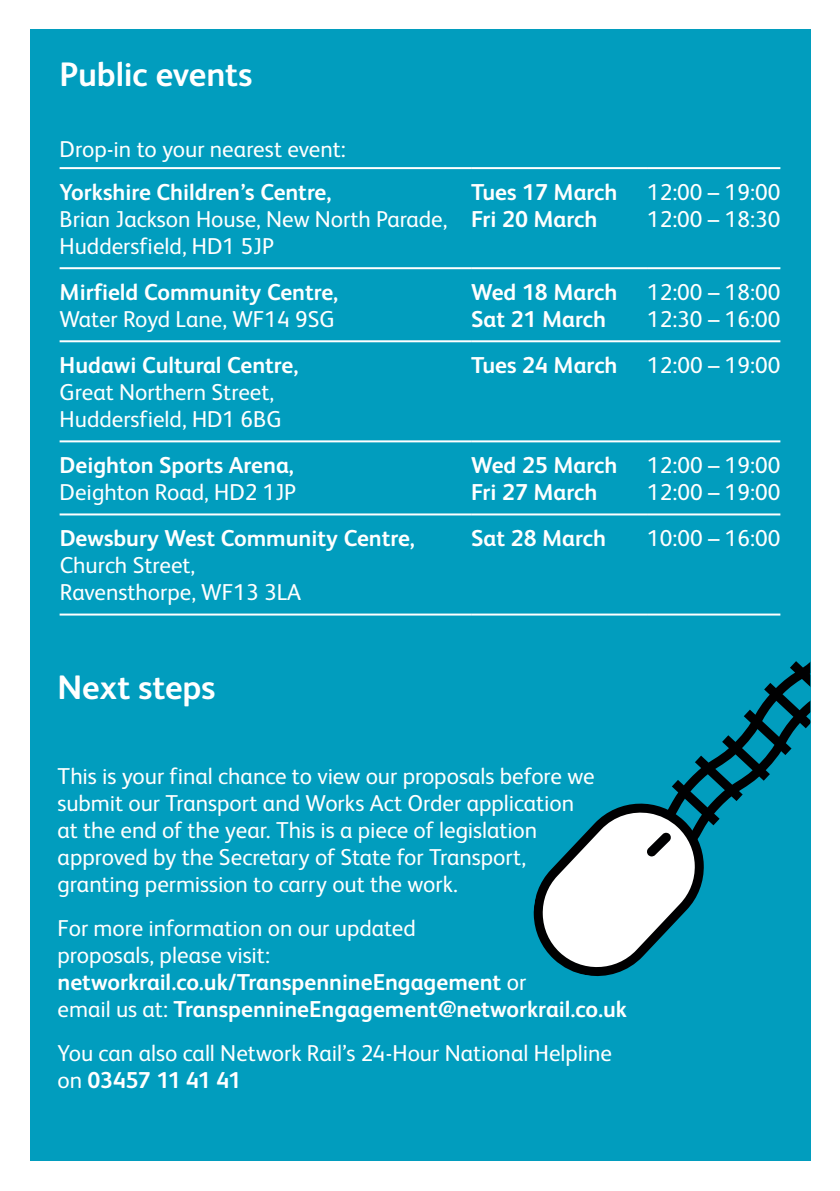
<style>
.page{position:relative;width:840px;height:1191px;background:#fff}
.page>*{position:absolute;margin:0;border:0;box-sizing:border-box;transform-origin:0 0}
.t1{font:700 34px "Network Rail Sans";color:#fff}
.t2{font:23px/27px "Network Rail Sans";color:#fff}
.t3{font:700 23px/27px "Network Rail Sans";color:#fff}
.s1{font-weight:400}
.s2{font-weight:700}
</style>
<div class="page">
<div style="left:30px;top:30px;width:780px;height:1131px;background:#019dbe"></div>
<hr style="left:60px;top:167px;width:411px;height:2px;background:#fff">
<hr style="left:60px;top:513px;width:411px;height:2px;background:#fff">
<hr style="left:471px;top:167px;width:175px;height:2px;background:#fff">
<hr style="left:646px;top:167px;width:134px;height:2px;background:#fff">
<hr style="left:471px;top:513px;width:175px;height:2px;background:#fff">
<hr style="left:646px;top:513px;width:134px;height:2px;background:#fff">
<hr style="left:60px;top:267px;width:411px;height:2px;background:#fff">
<hr style="left:471px;top:267px;width:175px;height:2px;background:#fff">
<hr style="left:646px;top:267px;width:134px;height:2px;background:#fff">
<hr style="left:60px;top:340px;width:411px;height:2px;background:#fff">
<hr style="left:471px;top:340px;width:175px;height:2px;background:#fff">
<hr style="left:646px;top:340px;width:134px;height:2px;background:#fff">
<hr style="left:60px;top:440px;width:411px;height:2px;background:#fff">
<hr style="left:471px;top:440px;width:175px;height:2px;background:#fff">
<hr style="left:646px;top:440px;width:134px;height:2px;background:#fff">
<hr style="left:60px;top:613px;width:411px;height:2px;background:#fff">
<hr style="left:471px;top:613px;width:175px;height:2px;background:#fff">
<hr style="left:646px;top:613px;width:134px;height:2px;background:#fff">
<svg style="left:533px;top:661px;width:277px;height:316px"></svg>
<h1 class="t1" style="left:60px;top:51px;width:194px">Public events</h1>
<p class="t2" style="left:60px;top:134px;width:287px">Drop-in to your nearest event:</p>
<p class="t3" style="left:60px;top:178px;width:273px">Yorkshire Children’s Centre,</p>
<p class="t2" style="left:60px;top:204px;width:389px">Brian Jackson House, New North Parade,<br>Huddersfield, HD1 5JP</p>
<p class="t3" style="left:60px;top:278px;width:280px">Mirfield Community Centre,</p>
<p class="t2" style="left:60px;top:304px;width:276px">Water Royd Lane, WF14 9SG</p>
<p class="t3" style="left:60px;top:351px;width:240px">Hudawi Cultural Centre,</p>
<p class="t2" style="left:60px;top:378px;width:223px">Great Northern Street,<br>Huddersfield, HD1 6BG</p>
<p class="t3" style="left:60px;top:451px;width:235px">Deighton Sports Arena,</p>
<p class="t2" style="left:60px;top:478px;width:238px">Deighton Road, HD2 1JP</p>
<p class="t3" style="left:60px;top:524px;width:356px">Dewsbury West Community Centre,</p>
<p class="t2" style="left:60px;top:551px;width:243px">Church Street,<br>Ravensthorpe, WF13 3LA</p>
<p class="t3" style="left:471px;top:178px;width:148px">Tues 17 March<br>Fri 20 March</p>
<p class="t2" style="left:646px;top:177px;width:135px">12:00 – 19:00<br>12:00 – 18:30</p>
<p class="t3" style="left:471px;top:278px;width:148px">Wed 18 March<br>Sat 21 March</p>
<p class="t2" style="left:646px;top:277px;width:135px">12:00 – 18:00<br>12:30 – 16:00</p>
<p class="t3" style="left:471px;top:351px;width:148px">Tues 24 March</p>
<p class="t2" style="left:646px;top:351px;width:135px">12:00 – 19:00</p>
<p class="t3" style="left:471px;top:451px;width:148px">Wed 25 March<br>Fri 27 March</p>
<p class="t2" style="left:646px;top:451px;width:135px">12:00 – 19:00<br>12:00 – 19:00</p>
<p class="t3" style="left:471px;top:524px;width:136px">Sat 28 March</p>
<p class="t2" style="left:646px;top:524px;width:135px">10:00 – 16:00</p>
<h1 class="t1" style="left:58px;top:664px;width:159px">Next steps</h1>
<p class="t2" style="left:58px;top:762px;width:538px">This is your final chance to view our proposals before we submit our Transport and Works Act Order application at the end of the year. This is a piece of legislation approved by the Secretary of State for Transport, granting permission to carry out the work.</p>
<p class="t3" style="left:58px;top:914px;width:570px"><span class="s1">For more information on our updated<br>proposals, please visit: </span>networkrail.co.uk/TranspennineEngagement <span class="s1">or<br>email us at:</span> TranspennineEngagement@networkrail.co.uk</p>
<p class="t2" style="left:58px;top:1039px;width:555px">You can also call Network Rail’s 24-Hour National Helpline on <span class="s2">03457 11 41 41</span></p>
</div>
